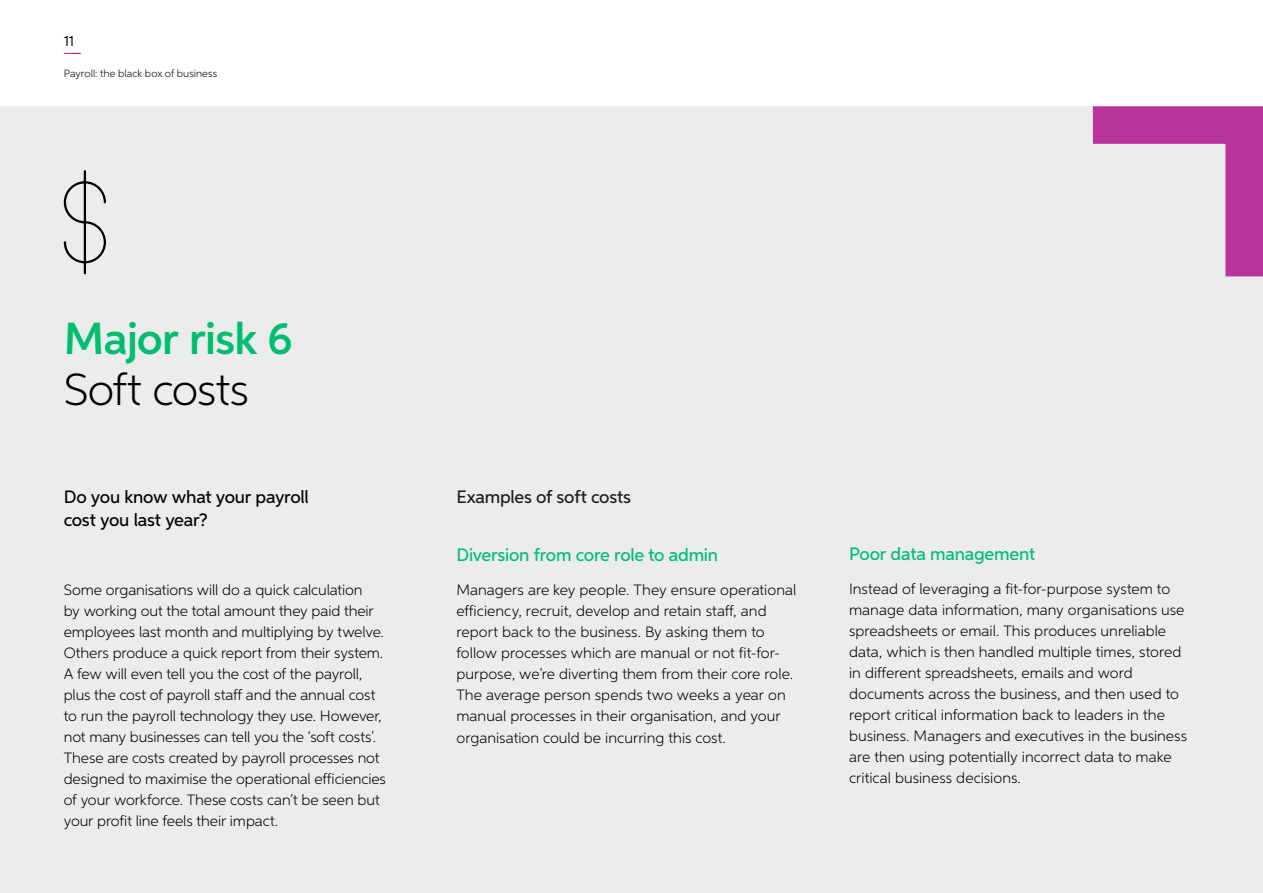
<style>
.page{position:relative;width:1263px;height:893px;background:#fff}
.page>*{position:absolute;margin:0;border:0;box-sizing:border-box;transform-origin:0 0}
.t1{font:600 45px "Neutro MYOB";letter-spacing:-.015em;color:#00bd70}
.t2{font:300 45px "Neutro MYOB";letter-spacing:-.015em;color:#000}
.t3{font:500 18px "Neutro MYOB";letter-spacing:-.015em;color:#00bd70}
.t4{font:500 18px/22.5px "Neutro MYOB";letter-spacing:-.015em;color:#000}
.t5{font:500 18px "Neutro MYOB";letter-spacing:-.015em;color:#1d1d1b}
.t6{font:300 15px/21px "Neutro MYOB";color:#000}
.t7{font:15px "Neutro MYOB";color:#000}
.t8{font:300 10.5px "Neutro MYOB";letter-spacing:.005em;color:#000}
</style>
<div class="page">
<div style="left:0;top:106px;width:1263px;height:787px;background:#eaeced"></div>
<svg style="left:64px;top:53px;width:17px;height:1px"></svg>
<hr style="left:1199px;top:0;width:64px;height:1px;background:#bcbec0">
<hr style="left:806px;top:0;width:43px;height:1px;background:#bcbec0">
<hr style="left:414px;top:0;width:42px;height:1px;background:#bcbec0">
<hr style="left:0;top:0;width:64px;height:1px;background:#bcbec0">
<hr style="left:0;top:489px;width:1px;height:64px;background:#bcbec0">
<hr style="left:0;top:829px;width:1px;height:64px;background:#bcbec0">
<hr style="left:0;top:106px;width:1px;height:64px;background:#bcbec0">
<hr style="left:0;top:170px;width:1px;height:149px;background:#bcbec0">
<hr style="left:0;top:319px;width:1px;height:170px;background:#bcbec0">
<hr style="left:0;top:72px;width:1px;height:35px;background:#bcbec0">
<hr style="left:0;top:27px;width:1px;height:50px;background:#bcbec0">
<hr style="left:0;top:0;width:1px;height:34px;background:#bcbec0">
<svg style="left:63px;top:170px;width:43px;height:105px"></svg>
<svg style="left:1092px;top:106px;width:171px;height:171px"></svg>
<p class="t7" style="left:64px;top:31px;width:12px">11</p>
<p class="t8" style="left:64px;top:67px;width:155px">Payroll: the black box of business</p>
<h1 class="t1" style="left:64px;top:311px;width:230px">Major risk 6</h1>
<h1 class="t2" style="left:64px;top:362px;width:187px">Soft costs</h1>
<p class="t4" style="left:64px;top:485px;width:247px">Do you know what your payroll cost you last year?</p>
<p class="t6" style="left:64px;top:578px;width:324px">Some organisations will do a quick calculation<br>by working out the total amount they paid their employees last month and multiplying by twelve.<br>Others produce a quick report from their system.<br>A few will even tell you the cost of the payroll, plus the cost of payroll staff and the annual cost to run the payroll technology they use. However, not many businesses can tell you the ‘soft costs’.<br>These are costs created by payroll processes not designed to maximise the operational efficiencies of your workforce. These costs can’t be seen but your profit line feels their impact.</p>
<p class="t5" style="left:456px;top:486px;width:176px">Examples of soft costs</p>
<p class="t3" style="left:456px;top:544px;width:263px">Diversion from core role to admin</p>
<p class="t6" style="left:456px;top:578px;width:341px">Managers are key people. They ensure operational efficiency, recruit, develop and retain staff, and report back to the business. By asking them to follow processes which are manual or not fit-for&shy;purpose, we’re diverting them from their core role.<br>The average person spends two weeks a year on manual processes in their organisation, and your</p>
<p class="t6" style="left:456px;top:727px;width:271px">organisation could be incurring this cost.</p>
<p class="t3" style="left:849px;top:543px;width:188px">Poor data management</p>
<p class="t6" style="left:849px;top:578px;width:340px">Instead of leveraging a fit-for-purpose system to manage data information, many organisations use spreadsheets or email. This produces unreliable data, which is then handled multiple times, stored in different spreadsheets, emails and word documents across the business, and then used to report critical information back to leaders in the business. Managers and executives in the business are then using potentially incorrect data to make critical business decisions.</p>
</div>
